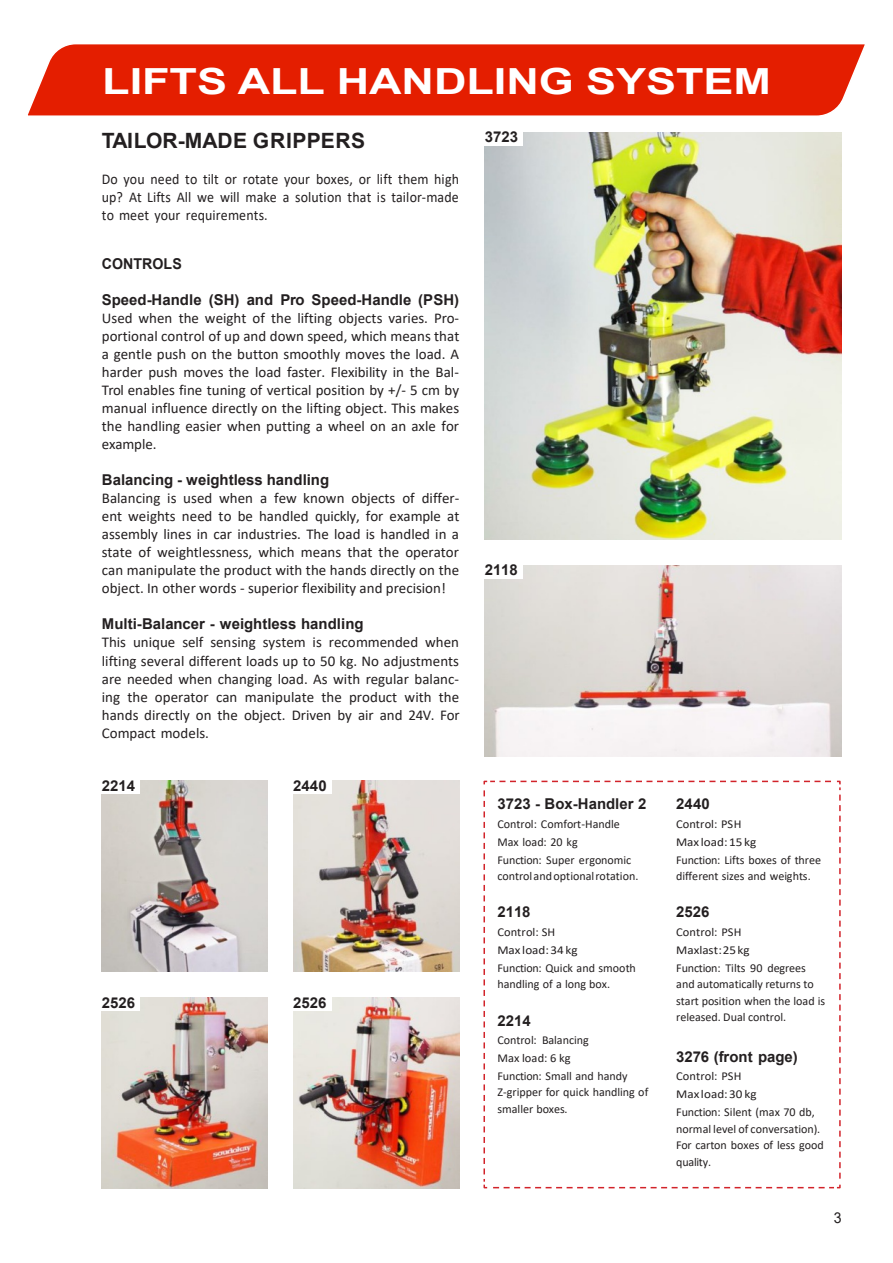
<style>
.page{position:relative;width:893px;height:1263px;background:#fff}
.page>*{position:absolute;margin:0;border:0;box-sizing:border-box;transform-origin:0 0}
.t1{font:700 36px "Arial";color:#fff;scale:1.25 1}
.t2{font:700 21px "Arial";letter-spacing:.02em;color:#231f20}
.t3{font:15px/18px "Calibri";color:#231f20;text-align:justify}
.t4{font:700 15px "Arial";color:#231f20}
.t5{font:15px/18.1px "Calibri";color:#231f20;text-align:justify;scale:.93 1}
.t6{font:700 15px "Arial";color:#231f20;scale:.95 1}
.t7{font:15px "Arial";color:#231f20;scale:.95 1}
.t8{font:12px/18px "Calibri";color:#231f20}
</style>
<div class="page">
<img style="left:485px;top:132px;width:356px;height:408px">
<div style="left:485px;top:130px;width:38px;height:16px;background:#fff"></div>
<img style="left:485px;top:565px;width:357px;height:191px">
<div style="left:485px;top:563px;width:38px;height:16px;background:#fff"></div>
<img style="left:102px;top:781px;width:166px;height:191px">
<div style="left:102px;top:778px;width:38px;height:16px;background:#fff"></div>
<img style="left:293px;top:781px;width:166px;height:191px">
<div style="left:293px;top:778px;width:38px;height:16px;background:#fff"></div>
<img style="left:102px;top:997px;width:166px;height:191px">
<div style="left:102px;top:995px;width:38px;height:16px;background:#fff"></div>
<img style="left:293px;top:997px;width:166px;height:191px">
<div style="left:293px;top:995px;width:38px;height:16px;background:#fff"></div>
<svg style="left:483px;top:780px;width:358px;height:409px"></svg>
<div style="left:28px;top:44px;width:837px;height:72px;background:#e41e00"></div>
<h1 class="t1" style="left:102px;top:67px;width:537px">LIFTS ALL HANDLING SYSTEM</h1>
<h2 class="t2" style="left:102px;top:133px;width:265px">TAILOR-MADE GRIPPERS</h2>
<p class="t5" style="left:102px;top:171px;width:385px">Do you need to tilt or rotate your boxes, or lift them high up? At Lifts All we will make a solution that is tailor-made to meet your requirements.</p>
<p class="t6" style="left:102px;top:258px;width:86px">CONTROLS</p>
<p class="t4" style="left:102px;top:294px;width:359px">Speed-Handle (SH) and Pro Speed-Handle (PSH)</p>
<p class="t3" style="left:102px;top:310px;width:359px">Used when the weight of the lifting objects varies. Pro&shy;portional control of up and down speed, which means that a gentle push on the button smoothly moves the load. A harder push moves the load faster. Flexibility in the Bal-Trol enables fine tuning of vertical position by +/- 5 cm by manual influence directly on the lifting object. This makes the handling easier when putting a wheel on an axle for example.</p>
<p class="t4" style="left:102px;top:474px;width:229px">Balancing - weightless handling</p>
<p class="t3" style="left:102px;top:490px;width:359px">Balancing is used when a few known objects of differ&shy;ent weights need to be handled quickly, for example at assembly lines in car industries. The load is handled in a state of weightlessness, which means that the operator can manipulate the product with the hands directly on the object. In other words - superior flexibility and precision!</p>
<p class="t4" style="left:102px;top:618px;width:263px">Multi-Balancer - weightless handling</p>
<p class="t3" style="left:102px;top:634px;width:359px">This unique self sensing system is recommended when lifting several different loads up to 50 kg. No adjustments are needed when changing load. As with regular balanc&shy;ing the operator can manipulate the product with the hands directly on the object. Driven by air and 24V. For Compact models.</p>
<p class="t4" style="left:102px;top:780px;width:35px">2214</p>
<p class="t4" style="left:293px;top:780px;width:35px">2440</p>
<p class="t4" style="left:102px;top:997px;width:35px">2526</p>
<p class="t4" style="left:293px;top:997px;width:35px">2526</p>
<p class="t4" style="left:485px;top:132px;width:35px">3723</p>
<p class="t4" style="left:485px;top:565px;width:35px">2118</p>
<p class="t4" style="left:497px;top:798px;width:150px">3723 - Box-Handler 2</p>
<p class="t8" style="left:497px;top:815px;width:135px">Control: Comfort-Handle<br>Max load: 20 kg<br>Function: Super ergonomic</p>
<p class="t8" style="left:497px;top:868px;width:143px">control and optionalrotation.</p>
<p class="t4" style="left:497px;top:906px;width:35px">2118</p>
<p class="t8" style="left:497px;top:924px;width:140px">Control: SH<br>Max load: 34 kg<br>Function: Quick and smooth</p>
<p class="t8" style="left:497px;top:976px;width:114px">handling of a long box.</p>
<p class="t4" style="left:497px;top:1015px;width:35px">2214</p>
<p class="t8" style="left:497px;top:1032px;width:132px">Control: Balancing<br>Max load: 6 kg<br>Function: Small and handy</p>
<p class="t8" style="left:497px;top:1085px;width:152px;line-height:16.5px">Z-gripper for quick handling of smaller boxes.</p>
<p class="t4" style="left:676px;top:798px;width:35px">2440</p>
<p class="t8" style="left:676px;top:815px;width:146px">Control: PSH<br>Max load: 15 kg<br>Function: Lifts boxes of three</p>
<p class="t8" style="left:676px;top:868px;width:136px">different sizes and weights.</p>
<p class="t4" style="left:676px;top:906px;width:35px">2526</p>
<p class="t8" style="left:676px;top:924px;width:131px">Control: PSH<br>Maxlast:25kg<br>Function: Tilts 90 degrees</p>
<p class="t8" style="left:676px;top:977px;width:150px;line-height:16.5px">and automatically returns to start position when the load is released. Dual control.</p>
<p class="t4" style="left:676px;top:1051px;width:123px">3276 (front page)</p>
<p class="t8" style="left:676px;top:1068px;width:140px">Control: PSH<br>Max load: 30 kg<br>Function: Silent (max 70 db,</p>
<p class="t8" style="left:676px;top:1121px;width:149px;line-height:16.5px">normal level of conversation).<br>For carton boxes of less good quality.</p>
<p class="t7" style="left:834px;top:1212px;width:10px">3</p>
</div>
